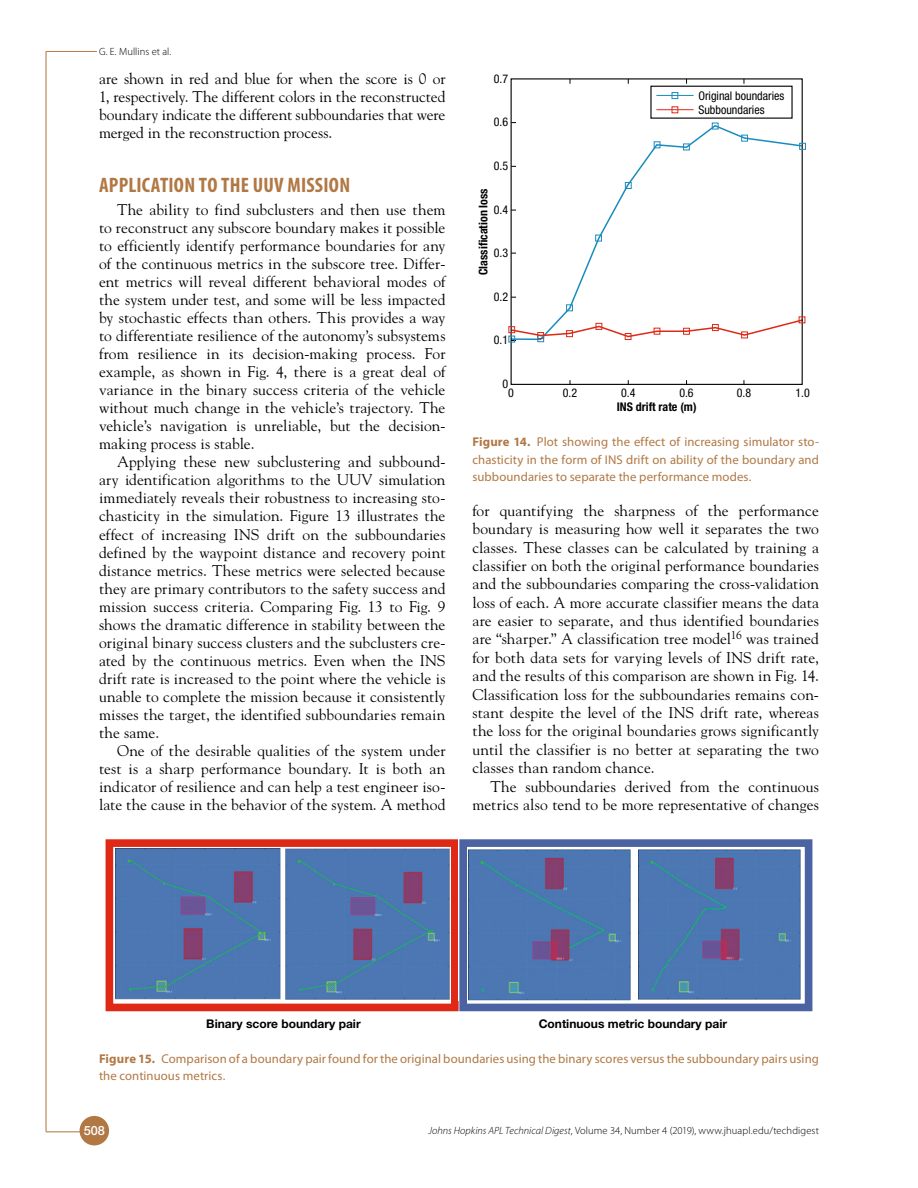
<style>
.page{position:relative;width:918px;height:1188px;background:#fff}
.page>*{position:absolute;margin:0;border:0;box-sizing:border-box;transform-origin:0 0}
.t1{font:700 condensed 21px "Myriad Pro";letter-spacing:.01em;color:#b17844}
.Body{font:15.45px/18px "Hopkins Goudy";letter-spacing:.005em;color:#000;text-align:justify}
.FigCaption{font:12.75px/17.2px "Myriad Pro";letter-spacing:.005em;color:#b17844;text-align:justify}
.t2{font:500 12.75px "Helvetica Neue LT Std";color:#fff}
.t3{font:condensed 12px/14.1px "Helvetica Neue LT Std";color:#000}
.t4{font:700 12px "Helvetica Neue LT Std";color:#000}
.t5{font:700 condensed 12px "Helvetica Neue LT Std";color:#000}
.t6{font:300 10.5px "Myriad Pro";letter-spacing:.01em;color:#000}
.s1{font-weight:700}
.s2{font-style:italic}
</style>
<div class="page">
<hr style="left:46px;top:51px;width:1px;height:1081px;background:#b17844">
<hr style="left:46px;top:1132px;width:36px;height:1px;background:#b17844">
<hr style="left:46px;top:51px;width:51px;height:1px;background:#b17844">
<div style="left:80px;top:1116px;width:29px;height:29px;background:#b17844;border-radius:50%"></div>
<svg style="left:510px;top:124px;width:291px;height:194px"></svg>
<div style="left:566px;top:304px;width:7px;height:7px;border:1px solid #198bbd"></div>
<div style="left:537px;top:335px;width:7px;height:7px;border:1px solid #198bbd"></div>
<div style="left:595px;top:235px;width:7px;height:6px;border:1px solid #198bbd"></div>
<div style="left:625px;top:182px;width:7px;height:7px;border:1px solid #198bbd"></div>
<div style="left:654px;top:141px;width:6px;height:7px;border:1px solid #198bbd"></div>
<div style="left:683px;top:144px;width:7px;height:6px;border:1px solid #198bbd"></div>
<div style="left:712px;top:123px;width:7px;height:6px;border:1px solid #198bbd"></div>
<div style="left:741px;top:135px;width:7px;height:7px;border:1px solid #198bbd"></div>
<div style="left:672px;top:92px;width:6px;height:7px;border:1px solid #198bbd"></div>
<hr style="left:656px;top:95px;width:38px;height:1px;background:#198bbd">
<hr style="left:656px;top:109px;width:38px;height:1px;background:#df2816">
<svg style="left:510px;top:318px;width:294px;height:23px"></svg>
<div style="left:650px;top:86px;width:143px;height:33px;border:1px solid #000"></div>
<div style="left:508px;top:336px;width:7px;height:6px;border:1px solid #198bbd"></div>
<div style="left:508px;top:326px;width:7px;height:7px;border:1px solid #df2816"></div>
<div style="left:799px;top:316px;width:6px;height:7px;border:1px solid #df2816"></div>
<div style="left:799px;top:143px;width:7px;height:7px;border:1px solid #198bbd"></div>
<div style="left:106px;top:839px;width:353px;height:172px;border:8px solid #df2916"></div>
<img style="left:286px;top:849px;width:164px;height:151px">
<img style="left:116px;top:849px;width:164px;height:151px">
<svg style="left:458px;top:839px;width:343px;height:162px"></svg>
<img style="left:468px;top:849px;width:162px;height:151px">
<img style="left:639px;top:849px;width:161px;height:150px">
<div style="left:459px;top:839px;width:353px;height:172px;border:8px solid #4c63a3"></div>
<p class="t6" style="left:99px;top:45px;width:74px">G. E. Mullins et al.</p>
<p class="Body" style="left:99px;top:70px;width:348px">are shown in red and blue for when the score is 0 or 1, respectively. The different colors in the reconstructed boundary indicate the different subboundaries that were merged in the reconstruction process.</p>
<h1 class="t1" style="left:99px;top:172px;width:252px">APPLICATION TO THE UUV MISSION</h1>
<p class="Body" style="left:99px;top:200px;width:348px;text-indent:18px">The ability to find subclusters and then use them to reconstruct any subscore boundary makes it possible to efficiently identify performance boundaries for any of the continuous metrics in the subscore tree. Differ&shy;ent metrics will reveal different behavioral modes of the system under test, and some will be less impacted by stochastic effects than others. This provides a way to differentiate resilience of the autonomy’s subsystems from resilience in its decision-making process. For example, as shown in Fig. 4, there is a great deal of variance in the binary success criteria of the vehicle without much change in the vehicle’s trajectory. The vehicle’s navigation is unreliable, but the decision&shy;making process is stable.</p>
<p class="Body" style="left:99px;top:453px;width:348px;text-indent:18px">Applying these new subclustering and subbound&shy;ary identification algorithms to the UUV simulation immediately reveals their robustness to increasing sto&shy;chasticity in the simulation. Figure 13 illustrates the effect of increasing INS drift on the subboundaries defined by the waypoint distance and recovery point distance metrics. These metrics were selected because they are primary contributors to the safety success and mission success criteria. Comparing Fig. 13 to Fig. 9 shows the dramatic difference in stability between the original binary success clusters and the subclusters cre&shy;ated by the continuous metrics. Even when the INS drift rate is increased to the point where the vehicle is unable to complete the mission because it consistently misses the target, the identified subboundaries remain the same.</p>
<p class="Body" style="left:99px;top:741px;width:348px;text-indent:18px">One of the desirable qualities of the system under test is a sharp performance boundary. It is both an indicator of resilience and can help a test engineer iso&shy;late the cause in the behavior of the system. A method</p>
<p class="t3" style="left:494px;top:71px;width:16px">0.7</p>
<p class="t3" style="left:494px;top:115px;width:16px">0.6</p>
<p class="t3" style="left:494px;top:159px;width:16px">0.5</p>
<p class="t3" style="left:494px;top:202px;width:16px">0.4</p>
<p class="t3" style="left:494px;top:245px;width:16px">0.3</p>
<p class="t3" style="left:494px;top:290px;width:16px">0.2</p>
<p class="t3" style="left:494px;top:333px;width:16px">0.1</p>
<p class="t3" style="left:502px;top:377px;width:7px">0</p>
<p class="t3" style="left:698px;top:88px;width:87px">Original boundaries<br>Subboundaries</p>
<p class="t5" style="left:476px;top:275px;width:88px;rotate:-90deg">Classi cation loss</p>
<p class="t3" style="left:508px;top:386px;width:7px">0</p>
<p class="t3" style="left:563px;top:386px;width:16px">0.2</p>
<p class="t3" style="left:621px;top:386px;width:16px">0.4</p>
<p class="t3" style="left:679px;top:386px;width:16px">0.6</p>
<p class="t3" style="left:737px;top:386px;width:16px">0.8</p>
<p class="t3" style="left:795px;top:386px;width:16px">1.0</p>
<p class="t5" style="left:617px;top:399px;width:81px">INS drift rate (m)</p>
<p class="FigCaption" style="left:472px;top:433px;width:348px"><span class="s1">Figure 14.</span> Plot showing the effect of increasing simulator sto&shy;chasticity in the form of INS drift on ability of the boundary and subboundaries to separate the performance modes.</p>
<p class="Body" style="left:472px;top:501px;width:348px;line-height:18.5px">for quantifying the sharpness of the performance boundary is measuring how well it separates the two classes. These classes can be calculated by training a classifier on both the original performance boundaries and the subboundaries comparing the cross-validation loss of each. A more accurate classifier means the data are easier to separate, and thus identified boundaries are “sharper.” A classification tree model<sup>16</sup> was trained for both data sets for varying levels of INS drift rate, and the results of this comparison are shown in Fig. 14.<br>Classification loss for the subboundaries remains con&shy;stant despite the level of the INS drift rate, whereas the loss for the original boundaries grows significantly until the classifier is no better at separating the two classes than random chance.</p>
<p class="Body" style="left:472px;top:777px;width:348px;line-height:18.5px;text-align:right">The subboundaries derived from the continuous metrics also tend to be more representative of changes</p>
<p class="t4" style="left:206px;top:1017px;width:156px">Binary score boundary pair</p>
<p class="t4" style="left:539px;top:1017px;width:190px">Continuous metric boundary pair</p>
<p class="FigCaption" style="left:99px;top:1050px;width:721px"><span class="s1">Figure 15.</span> Comparison of a boundary pair found for the original boundaries using the binary scores versus the subboundary pairs using the continuous metrics.</p>
<p class="t2" style="left:84px;top:1123px;width:23px">508</p>
<p class="t6" style="left:428px;top:1124px;width:392px"><span class="s2">Johns Hopkins APL Technical Digest</span>, Volume 34, Number 4 (2019), www.jhuapl.edu/techdigest</p>
</div>
